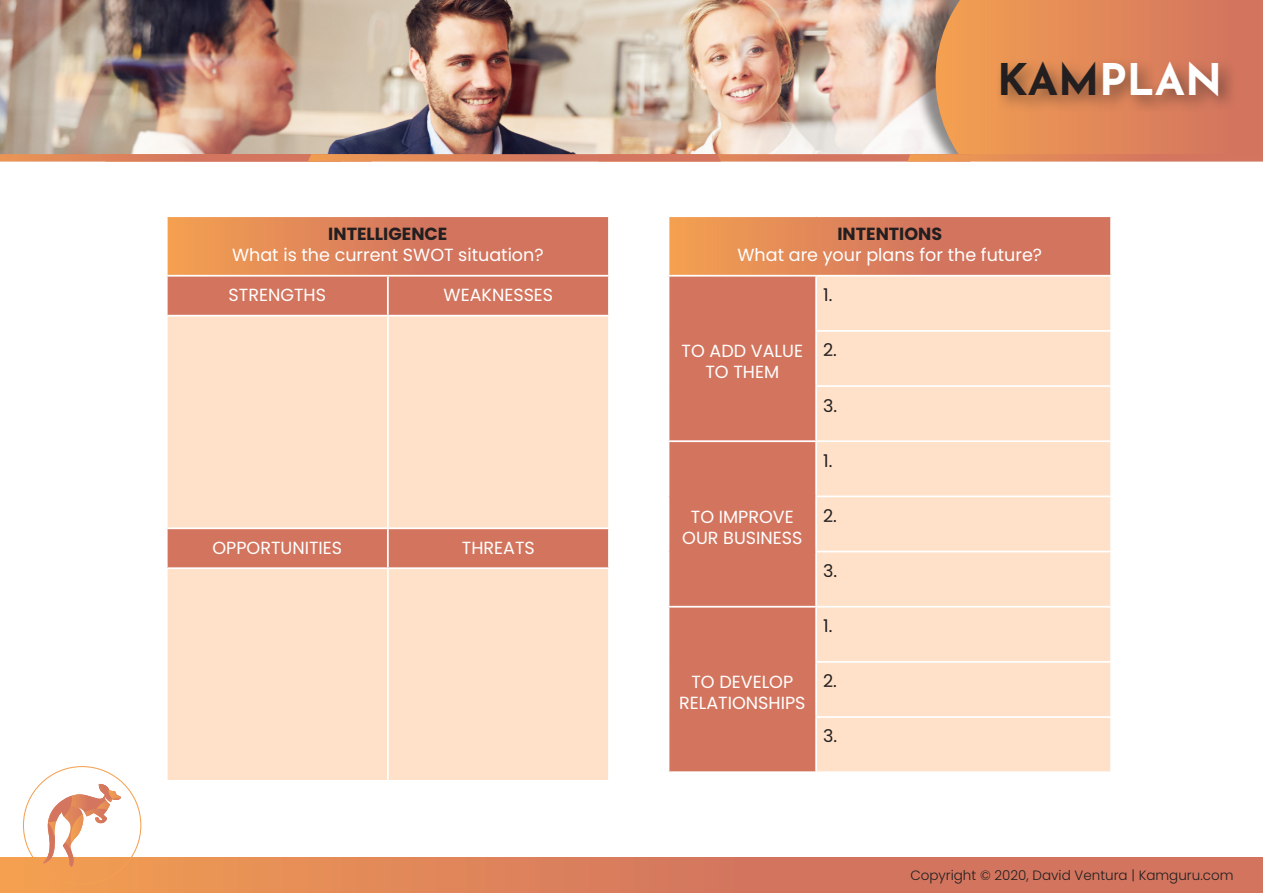
<style>
.page{position:relative;width:1263px;height:893px;background:#fff}
.page>*{position:absolute;margin:0;border:0;box-sizing:border-box;transform-origin:0 0}
.t1{font:100 43.5px "Josefin Sans";color:#fff}
.t2{font:17.55px/21px "Poppins";color:#fff;text-align:center}
.t3{font:17.55px "Poppins";color:#231f20}
.t4{font:700 17.55px "Poppins";color:#231f20}
.t5{font:300 13.5px "Poppins";color:#231f20}
.s1{color:#231f20}
.s2{font-weight:700;color:#231f20}
</style>
<div class="page">
<img style="left:0;top:0;width:913px;height:154px">
<div style="left:913px;top:0;width:350px;height:218px;background:#231f20;opacity:.5"></div>
<svg style="left:935px;top:0;width:328px;height:154px;background:#df885a"></svg>
<div style="left:994px;top:56px;width:244px;height:58px;background:#231f20;opacity:.5"></div>
<div style="left:0;top:857px;width:1263px;height:36px;background:linear-gradient(to right,#ee9954,#cb6a61)"></div>
<svg style="left:43px;top:784px;width:78px;height:83px"></svg>
<div style="left:0;top:162px;width:1263px;height:170px;background:#fff"></div>
<svg style="left:168px;top:217px;width:440px;height:58px;background:#dc825b"></svg>
<div style="left:168px;top:277px;width:440px;height:38px;background:#d3755e"></div>
<svg style="left:168px;top:317px;width:440px;height:463px;background:#fad8bf"></svg>
<hr style="left:387px;top:277px;width:2px;height:38px;background:#fff">
<hr style="left:387px;top:317px;width:2px;height:210px;background:#fff">
<hr style="left:166px;top:527px;width:222px;height:2px;background:#fff">
<hr style="left:388px;top:527px;width:222px;height:2px;background:#fff">
<hr style="left:387px;top:529px;width:2px;height:38px;background:#fff">
<hr style="left:166px;top:567px;width:222px;height:2px;background:#fff">
<hr style="left:388px;top:567px;width:222px;height:2px;background:#fff">
<hr style="left:387px;top:569px;width:2px;height:211px;background:#fff">
<svg style="left:669px;top:217px;width:441px;height:58px;background:#dc825b"></svg>
<div style="left:669px;top:277px;width:146px;height:494px;background:#d3755e"></div>
<div style="left:817px;top:277px;width:293px;height:494px;background:#fee1c8"></div>
<hr style="left:815px;top:330px;width:297px;height:2px;background:#fff">
<hr style="left:815px;top:385px;width:297px;height:2px;background:#fff">
<hr style="left:668px;top:440px;width:148px;height:2px;background:#fff">
<hr style="left:816px;top:440px;width:296px;height:2px;background:#fff">
<hr style="left:815px;top:495px;width:297px;height:2px;background:#fff">
<hr style="left:815px;top:551px;width:297px;height:1px;background:#fff">
<hr style="left:668px;top:606px;width:148px;height:2px;background:#fff">
<hr style="left:816px;top:606px;width:296px;height:2px;background:#fff">
<hr style="left:815px;top:661px;width:297px;height:2px;background:#fff">
<hr style="left:815px;top:716px;width:297px;height:2px;background:#fff">
<svg style="left:0;top:154px;width:1263px;height:8px;background:#dc8562"></svg>
<p class="t4" style="left:328px;top:224px;width:121px">INTELLIGENCE</p>
<p class="t2" style="left:232px;top:245px;width:313px">What is the current SWOT situation?</p>
<p class="t2" style="left:229px;top:285px;width:99px">STRENGTHS</p>
<p class="t2" style="left:443px;top:285px;width:111px">WEAKNESSES</p>
<p class="t2" style="left:212px;top:537px;width:131px">OPPORTUNITIES</p>
<p class="t2" style="left:462px;top:537px;width:74px">THREATS</p>
<p class="t1" style="left:997px;top:48px;width:227px"><span class="s1">KAM</span>PLAN</p>
<p class="t2" style="left:737px;top:224px;width:306px"><span class="s2">INTENTIONS<br></span>What are your plans for the future?</p>
<p class="t3" style="left:823px;top:285px;width:11px">1.</p>
<p class="t2" style="left:682px;top:341px;width:123px">TO ADD VALUE<br>TO THEM</p>
<p class="t3" style="left:823px;top:340px;width:15px">2.</p>
<p class="t3" style="left:823px;top:395px;width:16px">3.</p>
<p class="t3" style="left:823px;top:450px;width:11px">1.</p>
<p class="t2" style="left:682px;top:506px;width:122px">TO IMPROVE<br>OUR BUSINESS</p>
<p class="t3" style="left:823px;top:505px;width:15px">2.</p>
<p class="t3" style="left:823px;top:561px;width:16px">3.</p>
<p class="t3" style="left:823px;top:616px;width:11px">1.</p>
<p class="t2" style="left:679px;top:672px;width:128px">TO DEVELOP<br>RELATIONSHIPS</p>
<p class="t3" style="left:823px;top:671px;width:15px">2.</p>
<p class="t3" style="left:823px;top:726px;width:16px">3.</p>
<p class="t5" style="left:910px;top:867px;width:325px">Copyright © 2020, David Ventura | Kamguru.com</p>
</div>
